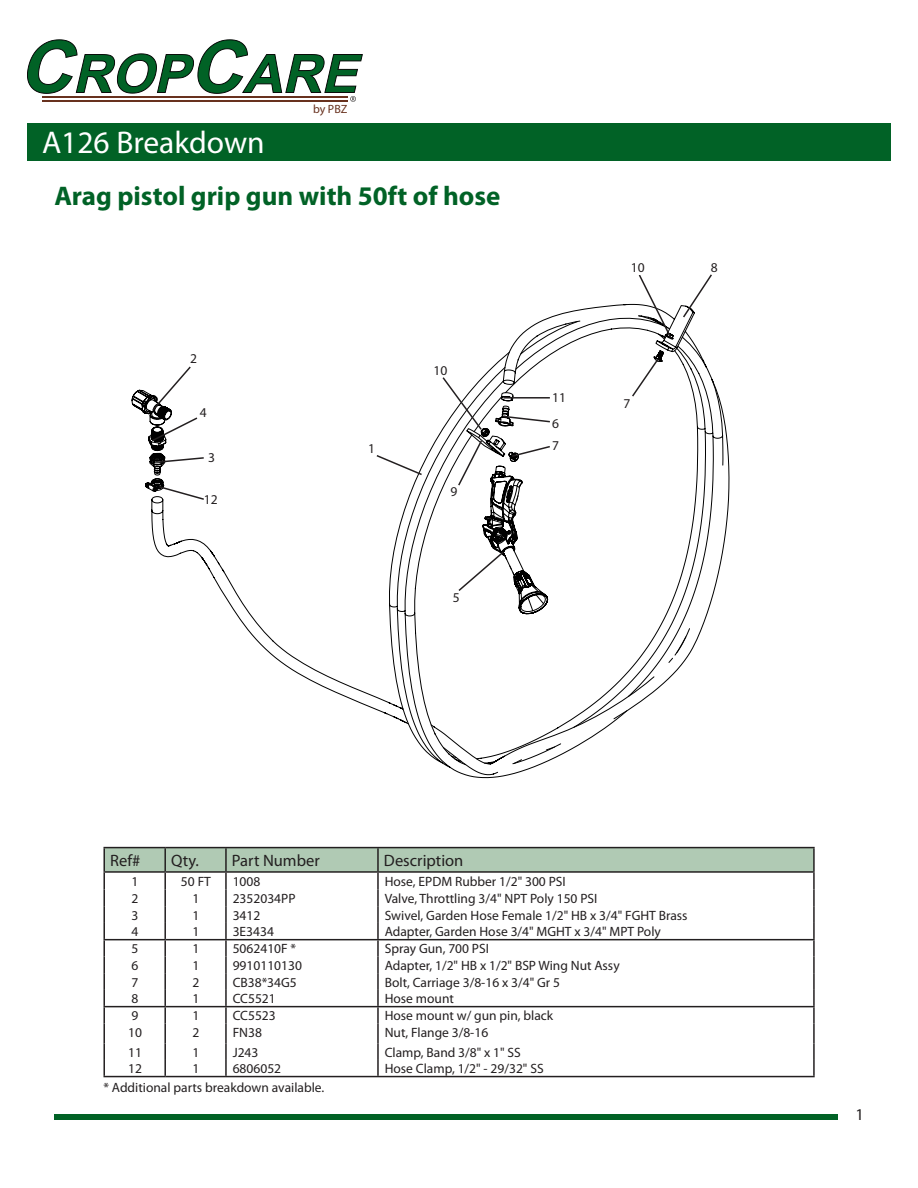
<style>
.page{position:relative;width:918px;height:1188px;background:#fff}
.page>*{position:absolute;margin:0;border:0;box-sizing:border-box;transform-origin:0 0}
.Catagory_header2{font:31.5px "Myriad Pro";color:#fff}
.Catagory_header{font:700 27px "Myriad Pro";color:#016226}
.t1{font:16.5px "Myriad Pro";color:#231f20}
.t2{font:13.5px "Myriad Pro";color:#231f20}
.t3{font:12px "Myriad";color:#68311e}
</style>
<div class="page">
<div style="left:54px;top:1114px;width:783px;height:6px;background:#016226"></div>
<svg style="left:27px;top:39px;width:336px;height:63px"></svg>
<div style="left:27px;top:123px;width:864px;height:38px;background:#016226"></div>
<hr style="left:103px;top:847px;width:62px;height:1px;background:#231f20">
<hr style="left:165px;top:847px;width:61px;height:1px;background:#231f20">
<hr style="left:226px;top:847px;width:152px;height:1px;background:#231f20">
<hr style="left:378px;top:847px;width:437px;height:1px;background:#231f20">
<svg style="left:103px;top:848px;width:712px;height:175px"></svg>
<hr style="left:103px;top:1023px;width:2px;height:20px;background:#231f20">
<hr style="left:164px;top:1023px;width:2px;height:20px;background:#231f20">
<hr style="left:225px;top:1023px;width:2px;height:20px;background:#231f20">
<hr style="left:377px;top:1023px;width:2px;height:20px;background:#231f20">
<hr style="left:813px;top:1023px;width:2px;height:20px;background:#231f20">
<svg style="left:103px;top:1043px;width:2px;height:33px"></svg>
<svg style="left:164px;top:1043px;width:2px;height:33px"></svg>
<svg style="left:225px;top:1043px;width:2px;height:33px"></svg>
<svg style="left:377px;top:1043px;width:2px;height:33px"></svg>
<svg style="left:813px;top:1043px;width:2px;height:33px"></svg>
<hr style="left:103px;top:1076px;width:62px;height:1px;background:#231f20">
<hr style="left:165px;top:1076px;width:61px;height:1px;background:#231f20">
<hr style="left:226px;top:1076px;width:152px;height:1px;background:#231f20">
<hr style="left:378px;top:1076px;width:437px;height:1px;background:#231f20">
<svg style="left:145px;top:315px;width:578px;height:463px"></svg>
<div style="left:208px;top:451px;width:9px;height:13px;background:#fff"></div>
<div style="left:200px;top:407px;width:8px;height:12px;background:#fff"></div>
<div style="left:434px;top:365px;width:17px;height:12px;background:#fff"></div>
<div style="left:190px;top:353px;width:9px;height:12px;background:#fff"></div>
<div style="left:368px;top:443px;width:9px;height:13px;background:#fff"></div>
<svg style="left:131px;top:365px;width:74px;height:106px"></svg>
<svg style="left:158px;top:485px;width:48px;height:16px"></svg>
<svg style="left:375px;top:454px;width:49px;height:22px"></svg>
<svg style="left:441px;top:310px;width:133px;height:433px"></svg>
<hr style="left:503px;top:397px;width:47px;height:2px;background:#231f20">
<svg style="left:631px;top:357px;width:29px;height:41px"></svg>
<svg style="left:637px;top:275px;width:36px;height:65px"></svg>
<svg style="left:682px;top:274px;width:31px;height:45px"></svg>
<div style="left:624px;top:398px;width:8px;height:12px;background:#fff"></div>
<div style="left:204px;top:494px;width:17px;height:12px;background:#fff"></div>
<p class="t3" style="left:313px;top:103px;width:36px">by PBZ</p>
<p class="Catagory_header2" style="left:42px;top:123px;width:224px">A126 Breakdown</p>
<p class="Catagory_header" style="left:54px;top:179px;width:448px">Arag pistol grip gun with 50ft of hose</p>
<p class="t2" style="left:190px;top:350px;width:8px">2</p>
<p class="t2" style="left:200px;top:404px;width:8px">4</p>
<p class="t2" style="left:208px;top:449px;width:8px">3</p>
<p class="t2" style="left:204px;top:491px;width:15px">12</p>
<p class="t2" style="left:368px;top:441px;width:8px">1</p>
<p class="t2" style="left:434px;top:362px;width:15px">10</p>
<p class="t2" style="left:451px;top:483px;width:8px">9</p>
<p class="t2" style="left:453px;top:589px;width:8px">5</p>
<p class="t2" style="left:552px;top:390px;width:15px">11</p>
<p class="t2" style="left:552px;top:415px;width:8px">6</p>
<p class="t2" style="left:552px;top:437px;width:8px">7</p>
<p class="t2" style="left:631px;top:259px;width:15px">10</p>
<p class="t2" style="left:624px;top:395px;width:8px">7</p>
<p class="t2" style="left:711px;top:259px;width:8px">8</p>
<p class="t1" style="left:110px;top:850px;width:32px">Ref#</p>
<p class="t1" style="left:171px;top:850px;width:29px">Qty.</p>
<p class="t1" style="left:232px;top:850px;width:89px">Part Number</p>
<p class="t1" style="left:384px;top:850px;width:81px">Description</p>
<p class="t2" style="left:132px;top:873px;width:8px">1</p>
<p class="t2" style="left:181px;top:873px;width:31px">50 FT</p>
<p class="t2" style="left:233px;top:873px;width:29px">1008</p>
<p class="t2" style="left:385px;top:873px;width:183px">Hose, EPDM Rubber 1/2" 300 PSI</p>
<p class="t2" style="left:132px;top:890px;width:8px">2</p>
<p class="t2" style="left:193px;top:890px;width:8px">1</p>
<p class="t2" style="left:233px;top:890px;width:64px">2352034PP</p>
<p class="t2" style="left:385px;top:890px;width:214px">Valve, Throttling 3/4" NPT Poly 150 PSI</p>
<p class="t2" style="left:132px;top:907px;width:8px">3</p>
<p class="t2" style="left:193px;top:907px;width:8px">1</p>
<p class="t2" style="left:233px;top:907px;width:29px">3412</p>
<p class="t2" style="left:385px;top:907px;width:304px">Swivel, Garden Hose Female 1/2" HB x 3/4" FGHT Brass</p>
<p class="t2" style="left:132px;top:923px;width:8px">4</p>
<p class="t2" style="left:193px;top:923px;width:8px">1</p>
<p class="t2" style="left:233px;top:923px;width:43px">3E3434</p>
<p class="t2" style="left:385px;top:923px;width:278px">Adapter, Garden Hose 3/4" MGHT x 3/4" MPT Poly</p>
<p class="t2" style="left:132px;top:940px;width:8px">5</p>
<p class="t2" style="left:193px;top:940px;width:8px">1</p>
<p class="t2" style="left:233px;top:940px;width:65px">5062410F *</p>
<p class="t2" style="left:385px;top:940px;width:106px">Spray Gun, 700 PSI</p>
<p class="t2" style="left:132px;top:957px;width:8px">6</p>
<p class="t2" style="left:193px;top:957px;width:8px">1</p>
<p class="t2" style="left:233px;top:957px;width:71px">9910110130</p>
<p class="t2" style="left:385px;top:957px;width:236px">Adapter, 1/2" HB x 1/2" BSP Wing Nut Assy</p>
<p class="t2" style="left:132px;top:974px;width:8px">7</p>
<p class="t2" style="left:193px;top:974px;width:8px">2</p>
<p class="t2" style="left:233px;top:974px;width:66px">CB38*34G5</p>
<p class="t2" style="left:385px;top:974px;width:177px">Bolt, Carriage 3/8-16 x 3/4" Gr 5</p>
<p class="t2" style="left:132px;top:990px;width:8px">8</p>
<p class="t2" style="left:193px;top:990px;width:8px">1</p>
<p class="t2" style="left:233px;top:990px;width:45px">CC5521</p>
<p class="t2" style="left:385px;top:990px;width:71px">Hose mount</p>
<p class="t2" style="left:132px;top:1007px;width:8px">9</p>
<p class="t2" style="left:193px;top:1007px;width:8px">1</p>
<p class="t2" style="left:233px;top:1007px;width:45px">CC5523</p>
<p class="t2" style="left:385px;top:1007px;width:170px">Hose mount w/ gun pin, black</p>
<p class="t2" style="left:128px;top:1024px;width:15px">10</p>
<p class="t2" style="left:193px;top:1024px;width:8px">2</p>
<p class="t2" style="left:233px;top:1024px;width:31px">FN38</p>
<p class="t2" style="left:385px;top:1024px;width:105px">Nut, Flange 3/8-16</p>
<p class="t2" style="left:128px;top:1044px;width:15px">11</p>
<p class="t2" style="left:193px;top:1044px;width:8px">1</p>
<p class="t2" style="left:233px;top:1044px;width:27px">J243</p>
<p class="t2" style="left:385px;top:1044px;width:138px">Clamp, Band 3/8" x 1" SS</p>
<p class="t2" style="left:128px;top:1060px;width:15px">12</p>
<p class="t2" style="left:193px;top:1060px;width:8px">1</p>
<p class="t2" style="left:233px;top:1060px;width:50px">6806052</p>
<p class="t2" style="left:385px;top:1060px;width:160px">Hose Clamp, 1/2" - 29/32" SS</p>
<p class="t2" style="left:103px;top:1080px;width:222px">* Additional parts breakdown available.</p>
<p class="t1" style="left:856px;top:1104px;width:10px">1</p>
</div>
